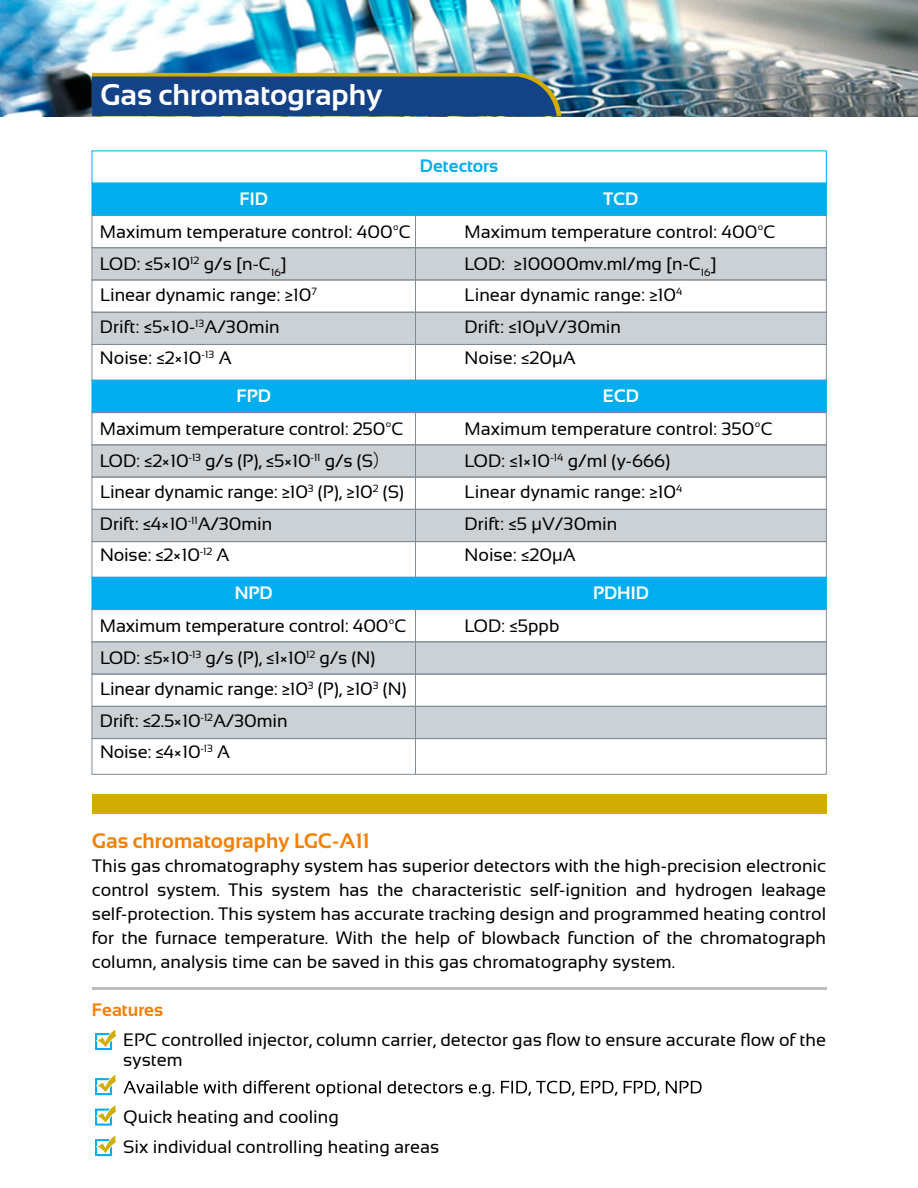
<style>
.page{position:relative;width:918px;height:1188px;background:#fff}
.page>*{position:absolute;margin:0;border:0;box-sizing:border-box;transform-origin:0 0}
.t1{font:700 30px "Sansation";color:#fff}
.t2{font:700 21px "Sansation";color:#f67f00}
.t3{font:18px/31.5px "Sansation";color:#000}
.t4{font:700 18px "Sansation";color:#fff}
.t5{font:700 18px "Sansation";color:#00aeef}
.t6{font:700 18px "Sansation";color:#f67f00}
.s1{font-family:"Koz Go Pr 6 N"}
</style>
<div class="page">
<div style="left:92px;top:641px;width:324px;height:33px;background:#ccd1d5;border:1px solid #808c95"></div>
<div style="left:415px;top:641px;width:412px;height:33px;background:#ccd1d5;border:1px solid #808c95"></div>
<div style="left:92px;top:706px;width:324px;height:33px;background:#ccd1d5"></div>
<div style="left:415px;top:706px;width:412px;height:33px;background:#ccd1d5"></div>
<div style="left:92px;top:444px;width:324px;height:33px;background:#ccd1d5;border:1px solid #808c95"></div>
<div style="left:415px;top:444px;width:412px;height:33px;background:#ccd1d5;border:1px solid #808c95"></div>
<div style="left:92px;top:509px;width:324px;height:33px;background:#ccd1d5"></div>
<div style="left:415px;top:509px;width:412px;height:33px;background:#ccd1d5"></div>
<div style="left:92px;top:247px;width:324px;height:33px;background:#ccd1d5;border:1px solid #808c95"></div>
<div style="left:415px;top:247px;width:412px;height:33px;background:#ccd1d5;border:1px solid #808c95"></div>
<div style="left:92px;top:312px;width:324px;height:33px;background:#ccd1d5"></div>
<div style="left:415px;top:312px;width:412px;height:33px;background:#ccd1d5"></div>
<div style="left:92px;top:183px;width:324px;height:33px;background:#00aeef"></div>
<div style="left:415px;top:183px;width:412px;height:33px;background:#00aeef"></div>
<img style="left:0;top:0;width:918px;height:116px">
<svg style="left:92px;top:73px;width:469px;height:43px;background:#274d7c"></svg>
<svg style="left:91px;top:150px;width:736px;height:34px"></svg>
<div style="left:92px;top:215px;width:324px;height:33px;border:1px solid #808c95"></div>
<div style="left:415px;top:215px;width:412px;height:33px;border:1px solid #808c95"></div>
<div style="left:92px;top:280px;width:324px;height:33px;border:1px solid #808c95"></div>
<div style="left:415px;top:280px;width:412px;height:33px;border:1px solid #808c95"></div>
<svg style="left:91px;top:344px;width:736px;height:37px"></svg>
<div style="left:92px;top:380px;width:324px;height:33px;background:#00aeef"></div>
<div style="left:415px;top:380px;width:412px;height:33px;background:#00aeef"></div>
<div style="left:92px;top:412px;width:324px;height:33px;border:1px solid #808c95"></div>
<div style="left:415px;top:412px;width:412px;height:33px;border:1px solid #808c95"></div>
<div style="left:92px;top:477px;width:324px;height:33px;border:1px solid #808c95"></div>
<div style="left:415px;top:477px;width:412px;height:33px;border:1px solid #808c95"></div>
<svg style="left:91px;top:541px;width:736px;height:37px"></svg>
<div style="left:92px;top:577px;width:324px;height:33px;background:#00aeef"></div>
<div style="left:415px;top:577px;width:412px;height:33px;background:#00aeef"></div>
<div style="left:92px;top:609px;width:324px;height:33px;border:1px solid #808c95"></div>
<div style="left:415px;top:609px;width:412px;height:33px;border:1px solid #808c95"></div>
<div style="left:92px;top:674px;width:324px;height:33px;border:1px solid #808c95"></div>
<div style="left:415px;top:674px;width:412px;height:33px;border:1px solid #808c95"></div>
<svg style="left:91px;top:738px;width:736px;height:37px"></svg>
<div style="left:92px;top:794px;width:734px;height:20px;background:#d0ad00"></div>
<svg style="left:123px;top:1080px;width:579px;height:17px"></svg>
<svg style="left:95px;top:1033px;width:17px;height:17px"></svg>
<svg style="left:96px;top:1029px;width:20px;height:19px"></svg>
<svg style="left:95px;top:1078px;width:17px;height:17px"></svg>
<svg style="left:96px;top:1074px;width:20px;height:19px"></svg>
<svg style="left:95px;top:1109px;width:17px;height:17px"></svg>
<svg style="left:96px;top:1105px;width:20px;height:19px"></svg>
<svg style="left:95px;top:1139px;width:17px;height:17px"></svg>
<svg style="left:96px;top:1135px;width:20px;height:19px"></svg>
<hr style="left:92px;top:987px;width:734px;height:3px;background:#bcbdbf">
<h1 class="t1" style="left:100px;top:77px;width:284px">Gas chromatography</h1>
<p class="t4" style="left:240px;top:189px;width:30px">FID</p>
<p class="t3" style="left:100px;top:216px;width:313px">Maximum temperature control: 400ºC<br>LOD: ≤5×10<sup>12</sup> g/s [n-C<sub>16</sub>]<br>Linear dynamic range: ≥10<sup>7<br></sup>Drift: ≤5×10-<sup>13</sup>A/30min<br>Noise: ≤2×10<sup>-13</sup> A</p>
<p class="t4" style="left:237px;top:386px;width:36px">FPD</p>
<p class="t3" style="left:100px;top:413px;width:306px">Maximum temperature control: 250ºC<br>LOD: ≤2×10<sup>-13</sup> g/s (P), ≤5×10<sup>-11</sup> g/s (S<span class="s1">）<br></span>Linear dynamic range: ≥10<sup>3</sup> (P), ≥10<sup>2</sup> (S)<br>Drift: ≤4×10<sup>-11</sup>A/30min<br>Noise: ≤2×10<sup>-12</sup> A</p>
<p class="t4" style="left:235px;top:583px;width:39px">NPD</p>
<p class="t3" style="left:100px;top:610px;width:308px">Maximum temperature control: 400ºC<br>LOD: ≤5×10<sup>-13</sup> g/s (P), ≤1×10<sup>12</sup> g/s (N)<br>Linear dynamic range: ≥10<sup>3</sup> (P), ≥10<sup>3</sup> (N)<br>Drift: ≤2.5×10<sup>-12</sup>A/30min<br>Noise: ≤4×10<sup>-13</sup> A</p>
<p class="t5" style="left:420px;top:155px;width:80px">Detectors</p>
<p class="t4" style="left:603px;top:189px;width:36px">TCD</p>
<p class="t3" style="left:465px;top:216px;width:313px">Maximum temperature control: 400ºC<br>LOD: ≥10000mv.ml/mg [n-C<sub>16</sub>]<br>Linear dynamic range: ≥10<sup>4<br></sup>Drift: ≤10µV/30min<br>Noise: ≤20µA</p>
<p class="t4" style="left:603px;top:386px;width:38px">ECD</p>
<p class="t3" style="left:465px;top:413px;width:310px">Maximum temperature control: 350ºC<br>LOD: ≤1×10<sup>-14</sup> g/ml (y-666)<br>Linear dynamic range: ≥10<sup>4<br></sup>Drift: ≤5 µV/30min<br>Noise: ≤20µA</p>
<p class="t3" style="left:465px;top:610px;width:96px">LOD: ≤5ppb</p>
<p class="t4" style="left:593px;top:583px;width:57px">PDHID</p>
<p class="t2" style="left:92px;top:829px;width:279px">Gas chromatography LGC-A11</p>
<p class="t3" style="left:92px;top:854px;width:736px;line-height:24px;text-align:justify">This gas chromatography system has superior detectors with the high-precision electronic control system. This system has the characteristic self-ignition and hydrogen leakage self-protection. This system has accurate tracking design and programmed heating control for the furnace temperature. With the help of blowback function of the chromatograph column, analysis time can be saved in this gas chromatography system.</p>
<p class="t6" style="left:92px;top:1000px;width:73px">Features</p>
<p class="t3" style="left:123px;top:1030px;width:704px;line-height:19.5px">EPC controlled injector, column carrier, detector gas flow to ensure accurate flow of the system</p>
<p class="t3" style="left:123px;top:1102px;width:318px;line-height:30px">Quick heating and cooling<br>Six individual controlling heating areas</p>
</div>
